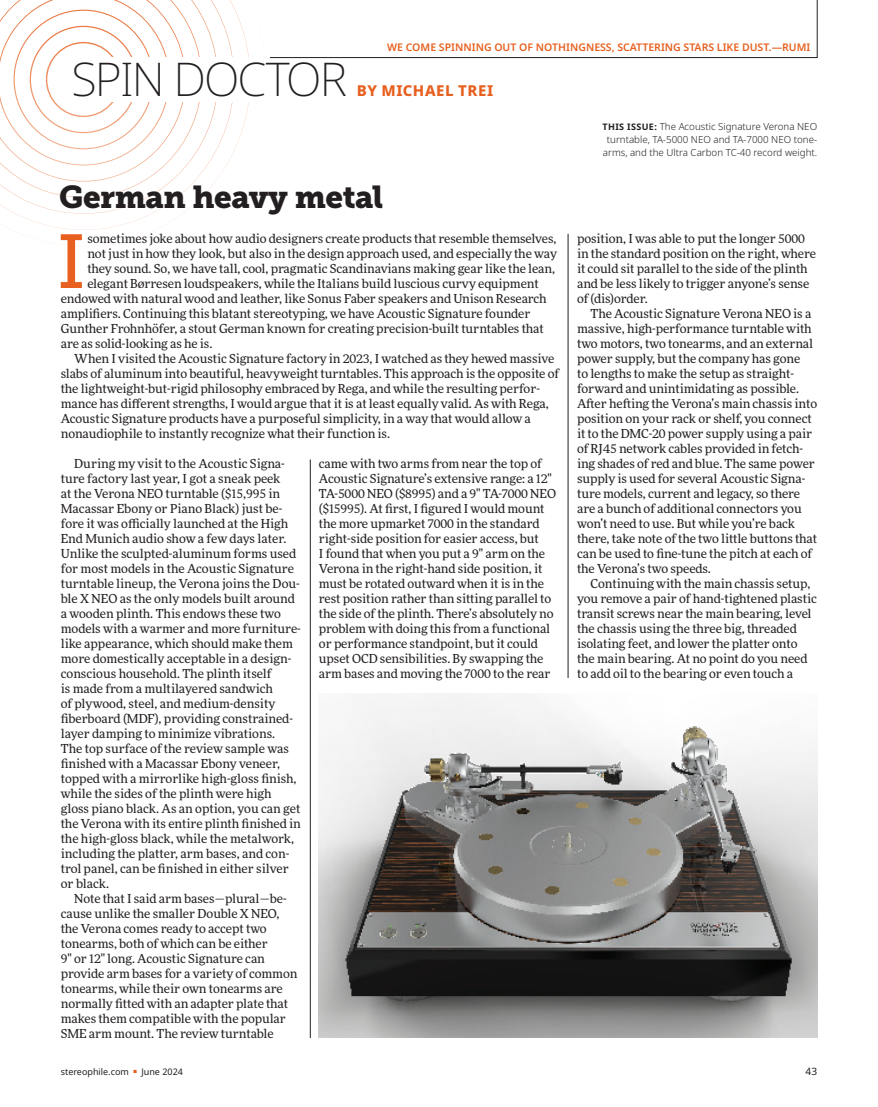
<style>
.page{position:relative;width:878px;height:1107px;background:#fff}
.page>*{position:absolute;margin:0;border:0;box-sizing:border-box;transform-origin:0 0}
.DEPT_BODY_DROP{font:76.05px "Museo Slab 500";color:#e7601f}
.t1{font:200 46.5px "Noto Sans";letter-spacing:-.04em;color:#231f20}
.DEPT_HEAD1{font:31.5px "Museo Slab 900";letter-spacing:-.015em;color:#231f20}
.DEPT_BYLINE{font:800 15px "Noto Sans";letter-spacing:.04em;color:#e7601f}
.DEPT_BODY{font:12.3px/15px "More Pro";letter-spacing:-.005em;color:#231f20}
.DEPT_BODY_DROP-2{font:12.3px "More Pro";letter-spacing:-.005em;color:#231f20}
.t2{font:600 10.5px "Noto Sans";color:#e7601f}
.t3{font:10.2px "Noto Sans";color:#231f20}
.DEPT_DECK1{font:300 9.75px/12.8px "Noto Sans";color:#231f20;text-align:center}
.t4{font:9px "Noto Sans";color:#231f20}
.s1{font-weight:700;font-size:9px}
</style>
<div class="page">
<svg style="left:270px;top:0;width:548px;height:58px"></svg>
<svg style="left:1px;top:0;width:233px;height:230px"></svg>
<svg style="left:0;top:0;width:218px;height:214px"></svg>
<svg style="left:0;top:0;width:202px;height:198px"></svg>
<svg style="left:0;top:0;width:186px;height:182px"></svg>
<div style="left:65px;top:58px;width:205px;height:44px;background:#fff"></div>
<img style="left:319px;top:693px;width:498px;height:345px">
<hr style="left:310px;top:460px;width:1px;height:578px;background:#231f20">
<hr style="left:567px;top:234px;width:1px;height:444px;background:#231f20">
<h2 class="t1" style="left:72px;top:46px;width:277px">SPIN DOCTOR</h2>
<p class="t2" style="left:387px;top:40px;width:424px">WE COME SPINNING OUT OF NOTHINGNESS, SCATTERING STARS LIKE DUST.—RUMI</p>
<p class="DEPT_BYLINE" style="left:357px;top:80px;width:138px">BY MICHAEL TREI</p>
<p class="DEPT_DECK1" style="left:602px;top:121px;width:216px"><span class="s1">THIS ISSUE:</span> The Acoustic Signature Verona NEO turntable, TA-5000 NEO and TA-7000 NEO tone&shy;arms, and the Ultra Carbon TC-40 record weight.</p>
<p class="DEPT_HEAD1" style="left:59px;top:179px;width:326px">German heavy metal</p>
<p class="DEPT_BODY_DROP" style="left:57px;top:219px;width:31px">I</p>
<p class="DEPT_BODY_DROP-2" style="left:87px;top:230px;width:470px">sometimes joke about how audio designers create products that resemble themselves,</p>
<p class="DEPT_BODY_DROP-2" style="left:87px;top:245px;width:471px">not just in how they look, but also in the design approach used, and especially the way</p>
<p class="DEPT_BODY_DROP-2" style="left:87px;top:260px;width:469px">they sound. So, we have tall, cool, pragmatic Scandinavians making gear like the lean,</p>
<p class="DEPT_BODY_DROP-2" style="left:87px;top:275px;width:453px">elegant Børresen loudspeakers, while the Italians build luscious curvy equipment</p>
<p class="DEPT_BODY_DROP-2" style="left:61px;top:290px;width:487px">endowed with natural wood and leather, like Sonus Faber speakers and Unison Research</p>
<p class="DEPT_BODY_DROP-2" style="left:61px;top:305px;width:471px">amplifiers. Continuing this blatant stereotyping, we have Acoustic Signature founder</p>
<p class="DEPT_BODY_DROP-2" style="left:61px;top:320px;width:484px">Gunther Frohnhöfer, a stout German known for creating precision-built turntables that</p>
<p class="DEPT_BODY_DROP-2" style="left:61px;top:335px;width:153px">are as solid-looking as he is.</p>
<p class="DEPT_BODY" style="left:61px;top:351px;width:500px;text-indent:14px">When I visited the Acoustic Signature factory in 2023, I watched as they hewed massive slabs of aluminum into beautiful, heavyweight turntables. This approach is the opposite of the lightweight-but-rigid philosophy embraced by Rega, and while the resulting perfor&shy;mance has different strengths, I would argue that it is at least equally valid. As with Rega, Acoustic Signature products have a purposeful simplicity, in a way that would allow a nonaudiophile to instantly recognize what their function is.</p>
<p class="DEPT_BODY" style="left:61px;top:456px;width:241px;text-indent:14px">During my visit to the Acoustic Signa&shy;ture factory last year, I got a sneak peek<br>at the Verona NEO turntable ($15,995 in Macassar Ebony or Piano Black) just be&shy;fore it was officially launched at the High End Munich audio show a few days later.<br>Unlike the sculpted-aluminum forms used for most models in the Acoustic Signature turntable lineup, the Verona joins the Dou&shy;ble X NEO as the only models built around a wooden plinth. This endows these two models with a warmer and more furniture&shy;like appearance, which should make them more domestically acceptable in a design&shy;conscious household. The plinth itself<br>is made from a multilayered sandwich<br>of plywood, steel, and medium-density fiberboard (MDF), providing constrained&shy;layer damping to minimize vibrations.<br>The top surface of the review sample was finished with a Macassar Ebony veneer, topped with a mirrorlike high-gloss finish, while the sides of the plinth were high gloss piano black. As an option, you can get the Verona with its entire plinth finished in the high-gloss black, while the metalwork, including the platter, arm bases, and con&shy;trol panel, can be finished in either silver or black.</p>
<p class="DEPT_BODY" style="left:61px;top:891px;width:238px;text-indent:14px">Note that I said arm bases—plural—be&shy;cause unlike the smaller Double X NEO, the Verona comes ready to accept two tonearms, both of which can be either<br>9" or 12" long. Acoustic Signature can provide arm bases for a variety of common tonearms, while their own tonearms are normally fitted with an adapter plate that makes them compatible with the popular SME arm mount. The review turntable</p>
<p class="DEPT_BODY" style="left:319px;top:456px;width:239px">came with two arms from near the top of Acoustic Signature’s extensive range: a 12" TA-5000 NEO ($8995) and a 9" TA-7000 NEO ($15995). At first, I figured I would mount the more upmarket 7000 in the standard right-side position for easier access, but<br>I found that when you put a 9" arm on the Verona in the right-hand side position, it must be rotated outward when it is in the rest position rather than sitting parallel to the side of the plinth. There’s absolutely no problem with doing this from a functional or performance standpoint, but it could upset OCD sensibilities. By swapping the arm bases and moving the 7000 to the rear</p>
<p class="DEPT_BODY" style="left:577px;top:231px;width:240px">position, I was able to put the longer 5000 in the standard position on the right, where it could sit parallel to the side of the plinth and be less likely to trigger anyone’s sense of (dis)order.</p>
<p class="DEPT_BODY" style="left:577px;top:306px;width:242px;text-indent:14px">The Acoustic Signature Verona NEO is a massive, high-performance turntable with two motors, two tonearms, and an external power supply, but the company has gone<br>to lengths to make the setup as straight&shy;forward and unintimidating as possible.<br>After hefting the Verona’s main chassis into position on your rack or shelf, you connect it to the DMC-20 power supply using a pair of RJ45 network cables provided in fetch&shy;ing shades of red and blue. The same power supply is used for several Acoustic Signa&shy;ture models, current and legacy, so there are a bunch of additional connectors you won’t need to use. But while you’re back there, take note of the two little buttons that can be used to fine-tune the pitch at each of the Verona’s two speeds.</p>
<p class="DEPT_BODY" style="left:577px;top:576px;width:241px;text-indent:14px">Continuing with the main chassis setup, you remove a pair of hand-tightened plastic transit screws near the main bearing, level the chassis using the three big, threaded isolating feet, and lower the platter onto the main bearing. At no point do you need to add oil to the bearing or even touch a</p>
<p class="t4" style="left:61px;top:1065px;width:124px">stereophile.com <sup>■</sup> June 2024</p>
<p class="t3" style="left:805px;top:1064px;width:13px">43</p>
</div>
